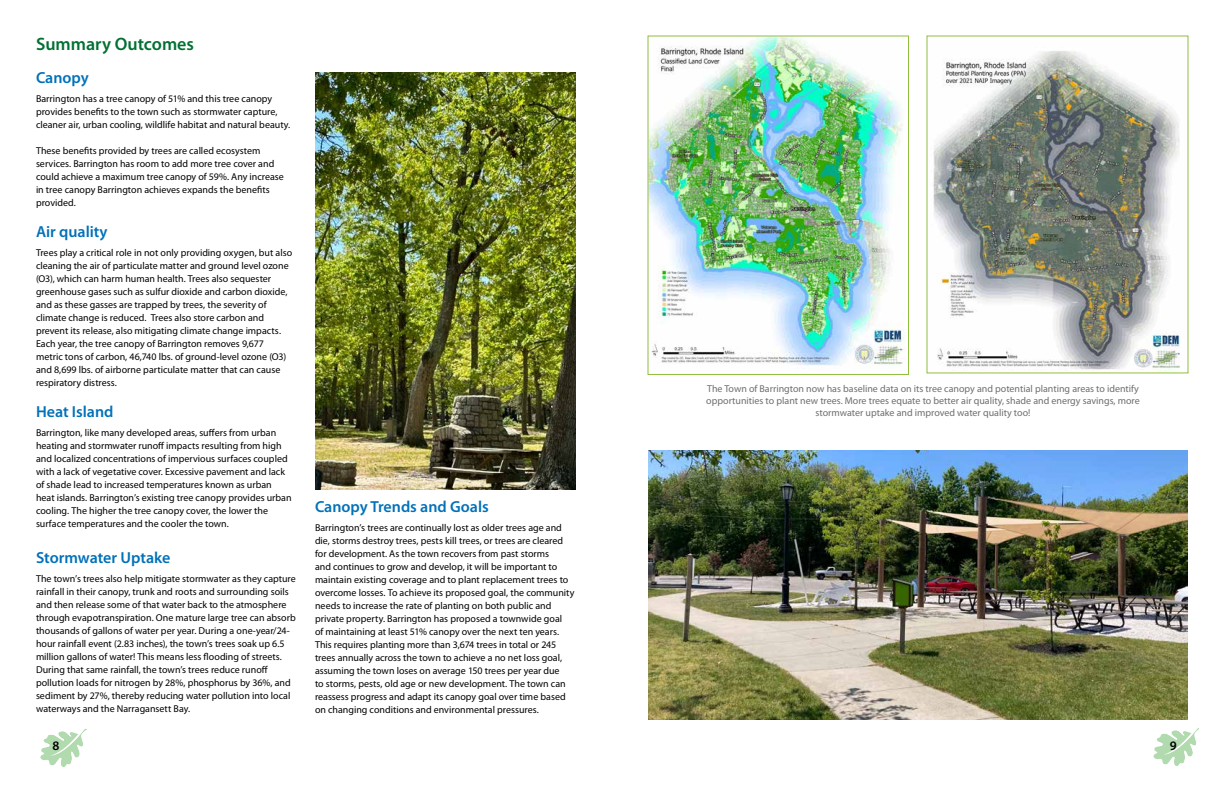
<style>
.page{position:relative;width:1224px;height:792px;background:#fff}
.page>*{position:absolute;margin:0;border:0;box-sizing:border-box;transform-origin:0 0}
.t1{font:600 18px "Myriad Pro";color:#007132}
.t2{font:600 16px "Myriad Pro";color:#0071b9}
.t3{font:600 13px "Myriad Pro";color:#000}
.t4{font:10px/13px "Myriad Pro";color:#000}
.t5{font:10px/12px "Myriad Pro";color:#6d6e71;text-align:center}
</style>
<div class="page">
<svg style="left:1192px;top:728px;width:7px;height:7px"></svg>
<svg style="left:79px;top:729px;width:6px;height:7px"></svg>
<img style="left:650px;top:38px;width:254px;height:331px">
<div style="left:648px;top:36px;width:261px;height:339px;border:1px solid #91be3e"></div>
<img style="left:933px;top:51px;width:247px;height:320px">
<img style="left:315px;top:72px;width:261px;height:418px">
<img style="left:648px;top:451px;width:540px;height:269px">
<h1 class="t1" style="left:36px;top:32px;width:160px">Summary Outcomes</h1>
<h2 class="t2" style="left:36px;top:68px;width:54px">Canopy</h2>
<p class="t4" style="left:36px;top:92px;width:256px">Barrington has a tree canopy of 51% and this tree canopy provides benefits to the town such as stormwater capture, cleaner air, urban cooling, wildlife habitat and natural beauty.</p>
<p class="t4" style="left:36px;top:144px;width:249px">These benefits provided by trees are called ecosystem services. Barrington has room to add more tree cover and could achieve a maximum tree canopy of 59%. Any increase in tree canopy Barrington achieves expands the benefits provided.</p>
<h2 class="t2" style="left:36px;top:222px;width:73px">Air quality</h2>
<p class="t4" style="left:36px;top:246px;width:258px">Trees play a critical role in not only providing oxygen, but also cleaning the air of particulate matter and ground level ozone (O3), which can harm human health. Trees also sequester greenhouse gases such as sulfur dioxide and carbon dioxide, and as these gasses are trapped by trees, the severity of climate change is reduced. Trees also store carbon and prevent its release, also mitigating climate change impacts.<br>Each year, the tree canopy of Barrington removes 9,677 metric tons of carbon, 46,740 lbs. of ground-level ozone (O3) and 8,699 lbs. of airborne particulate matter that can cause respiratory distress.</p>
<h2 class="t2" style="left:36px;top:402px;width:79px">Heat Island</h2>
<p class="t4" style="left:36px;top:426px;width:257px">Barrington, like many developed areas, suffers from urban heating and stormwater runoff impacts resulting from high and localized concentrations of impervious surfaces coupled with a lack of vegetative cover. Excessive pavement and lack of shade lead to increased temperatures known as urban heat islands. Barrington’s existing tree canopy provides urban cooling. The higher the tree canopy cover, the lower the surface temperatures and the cooler the town.</p>
<h2 class="t2" style="left:36px;top:548px;width:136px">Stormwater Uptake</h2>
<p class="t4" style="left:36px;top:572px;width:261px">The town’s trees also help mitigate stormwater as they capture rainfall in their canopy, trunk and roots and surrounding soils and then release some of that water back to the atmosphere through evapotranspiration. One mature large tree can absorb thousands of gallons of water per year. During a one-year/24- hour rainfall event (2.83 inches), the town’s trees soak up 6.5 million gallons of water! This means less flooding of streets.<br>During that same rainfall, the town’s trees reduce runoff pollution loads for nitrogen by 28%, phosphorus by 36%, and sediment by 27%, thereby reducing water pollution into local waterways and the Narragansett Bay.</p>
<h2 class="t2" style="left:315px;top:497px;width:175px">Canopy Trends and Goals</h2>
<p class="t4" style="left:315px;top:521px;width:261px">Barrington’s trees are continually lost as older trees age and die, storms destroy trees, pests kill trees, or trees are cleared for development. As the town recovers from past storms<br>and continues to grow and develop, it will be important to maintain existing coverage and to plant replacement trees to overcome losses. To achieve its proposed goal, the community needs to increase the rate of planting on both public and private property. Barrington has proposed a townwide goal<br>of maintaining at least 51% canopy over the next ten years.<br>This requires planting more than 3,674 trees in total or 245 trees annually across the town to achieve a no net loss goal, assuming the town loses on average 150 trees per year due<br>to storms, pests, old age or new development. The town can reassess progress and adapt its canopy goal over time based on changing conditions and environmental pressures.</p>
<p class="t5" style="left:706px;top:382px;width:435px">The Town of Barrington now has baseline data on its tree canopy and potential planting areas to identify opportunities to plant new trees. More trees equate to better air quality, shade and energy savings, more stormwater uptake and improved water quality too!</p>
<h3 class="t3" style="left:53px;top:737px;width:8px">8</h3>
<h3 class="t3" style="left:1170px;top:737px;width:8px">9</h3>
</div>
